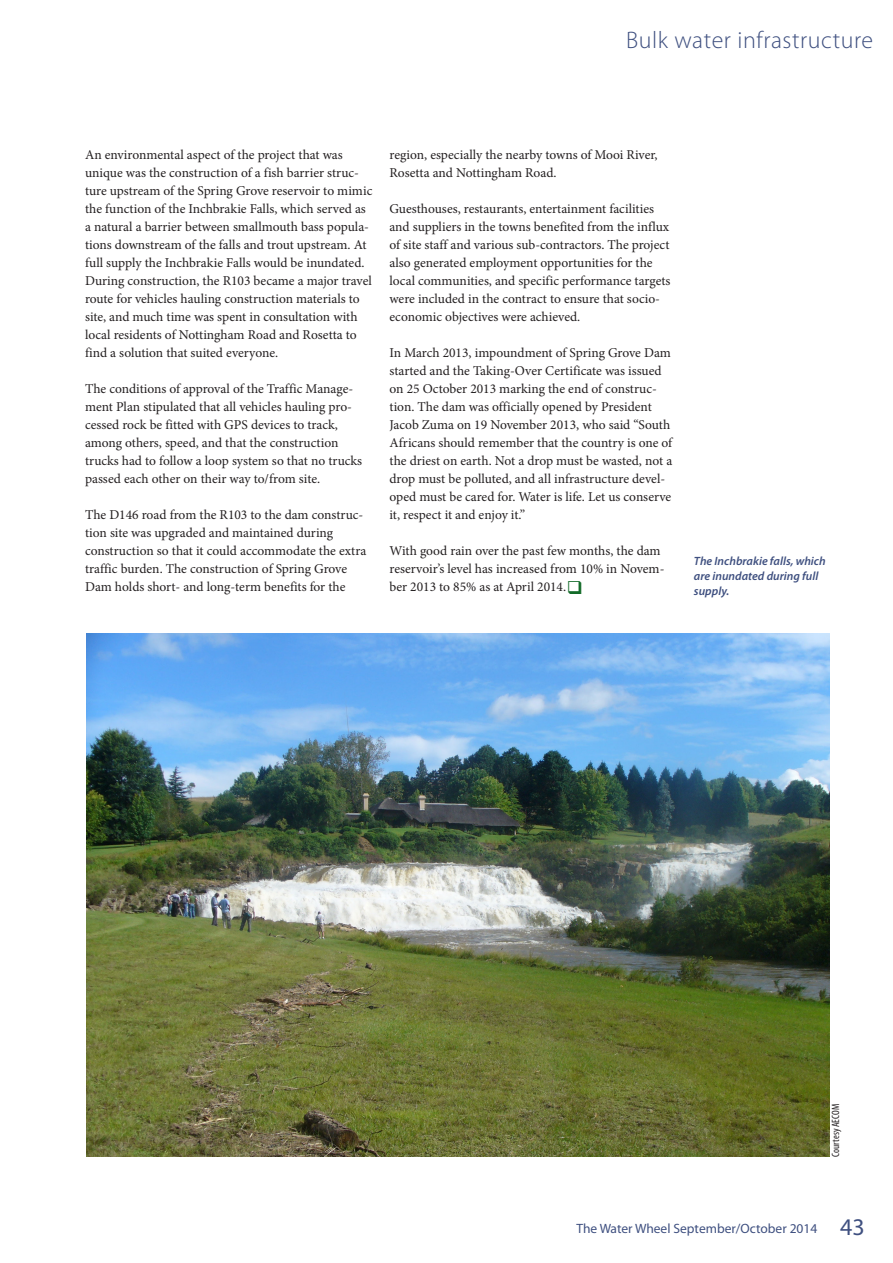
<style>
.page{position:relative;width:893px;height:1263px;background:#fff}
.page>*{position:absolute;margin:0;border:0;box-sizing:border-box;transform-origin:0 0}
.t1{font:300 24px "Myriad Pro";letter-spacing:.025em;color:#3f5080}
.Body_text_no_indent{font:13.5px/18px "Minion Pro";color:#231f20}
.t2{font:13.5px "Myriad Pro";color:#3f5080}
.t3{font:italic 600 12px/15px "Myriad Pro";color:#3f5080}
.Photo_credit{font:condensed 10.65px "Myriad Pro";color:#231f20}
.s1{font-size:24px}
</style>
<div class="page">
<img style="left:86px;top:633px;width:743px;height:524px">
<h1 class="t1" style="left:626px;top:26px;width:249px">Bulk water infrastructure</h1>
<p class="Body_text_no_indent" style="left:85px;top:145px;width:289px">An environmental aspect of the project that was unique was the construction of a fish barrier struc&shy;ture upstream of the Spring Grove reservoir to mimic the function of the Inchbrakie Falls, which served as a natural a barrier between smallmouth bass popula&shy;tions downstream of the falls and trout upstream. At full supply the Inchbrakie Falls would be inundated.</p>
<p class="Body_text_no_indent" style="left:85px;top:271px;width:288px">During construction, the R103 became a major travel route for vehicles hauling construction materials to site, and much time was spent in consultation with local residents of Nottingham Road and Rosetta to find a solution that suited everyone.</p>
<p class="Body_text_no_indent" style="left:85px;top:379px;width:279px">The conditions of approval of the Traffic Manage&shy;ment Plan stipulated that all vehicles hauling pro&shy;cessed rock be fitted with GPS devices to track, among others, speed, and that the construction trucks had to follow a loop system so that no trucks passed each other on their way to/from site.</p>
<p class="Body_text_no_indent" style="left:85px;top:505px;width:283px">The D146 road from the R103 to the dam construc&shy;tion site was upgraded and maintained during construction so that it could accommodate the extra traffic burden. The construction of Spring Grove Dam holds short- and long-term benefits for the</p>
<p class="Body_text_no_indent" style="left:389px;top:145px;width:270px">region, especially the nearby towns of Mooi River,<br>Rosetta and Nottingham Road.</p>
<p class="Body_text_no_indent" style="left:389px;top:199px;width:282px">Guesthouses, restaurants, entertainment facilities and suppliers in the towns benefited from the influx of site staff and various sub-contractors. The project also generated employment opportunities for the local communities, and specific performance targets were included in the contract to ensure that socio&shy;economic objectives were achieved.</p>
<p class="Body_text_no_indent" style="left:389px;top:343px;width:284px">In March 2013, impoundment of Spring Grove Dam started and the Taking-Over Certificate was issued on 25 October 2013 marking the end of construc&shy;tion. The dam was officially opened by President Jacob Zuma on 19 November 2013, who said “South Africans should remember that the country is one of the driest on earth. Not a drop must be wasted, not a drop must be polluted, and all infrastructure devel&shy;oped must be cared for. Water is life. Let us conserve it, respect it and enjoy it.”</p>
<p class="Body_text_no_indent" style="left:389px;top:541px;width:276px">With good rain over the past few months, the dam reservoir’s level has increased from 10% in Novem&shy;ber 2013 to 85% as at April 2014.</p>
<p class="t3" style="left:694px;top:553px;width:133px">The Inchbrakie falls, which are inundated during full</p>
<p class="t3" style="left:694px;top:583px;width:37px">supply.</p>
<p class="Photo_credit" style="left:829px;top:1157px;width:54px;rotate:-90deg">Courtesy AECOM</p>
<p class="t2" style="left:576px;top:1220px;width:290px">The Water Wheel September/October 2014 <span class="s1">43</span></p>
</div>
